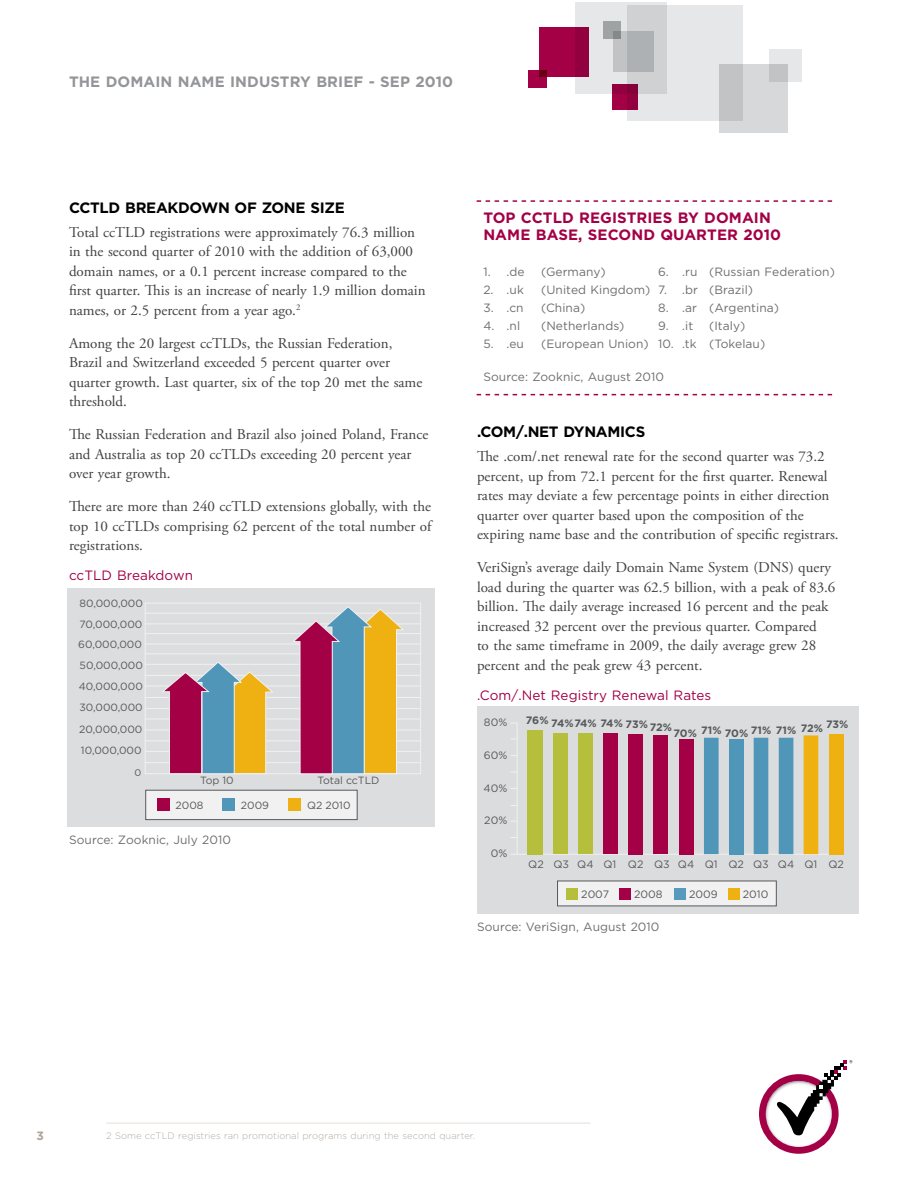
<style>
.page{position:relative;width:918px;height:1188px;background:#fff}
.page>*{position:absolute;margin:0;border:0;box-sizing:border-box;transform-origin:0 0}
.t1{font:15px/19.5px "Adobe Garamond Pro";color:#414042}
.t2{font:700 15px/16.5px "Gotham";letter-spacing:.005em;color:#a30046}
.t3{font:700 15px "Gotham";letter-spacing:-.02em;color:#000}
.t4{font:700 15px "Gotham";letter-spacing:.005em;color:#939598}
.t5{font:13.5px "Gotham";letter-spacing:.005em;color:#a30046}
.t6{font:12px "Gotham";letter-spacing:.005em;color:#6d6e71}
.t7{font:700 12px "Gotham";color:#aca39b}
.t8{font:10.65px "Gotham";color:#58595c}
.t9{font:700 10.65px "Gotham";letter-spacing:-.02em;color:#58595c}
.t10{font:10.65px "Gotham";color:#58595b}
.t11{font:10.5px "Gotham";color:#58595b}
.t12{font:9.6px "Gotham";color:#58595b}
.t13{font:300 9.3px "Gotham";letter-spacing:.005em;color:#b4aba3}
</style>
<div class="page">
<div style="left:628px;top:5px;width:115px;height:116px;background:#e6e7e8"></div>
<div style="left:769px;top:49px;width:33px;height:33px;background:#e6e7e8"></div>
<svg style="left:719px;top:64px;width:69px;height:69px;background:#ced0d1"></svg>
<div style="left:575px;top:2px;width:91px;height:91px;background:linear-gradient(to right,#ededee,#ccced0)"></div>
<div style="left:613px;top:31px;width:41px;height:41px;background:linear-gradient(to right,#c1c3c5,#a6aaac)"></div>
<div style="left:539px;top:27px;width:50px;height:50px;background:linear-gradient(to right,#a90048,#950040)"></div>
<svg style="left:612px;top:84px;width:26px;height:26px"></svg>
<svg style="left:603px;top:21px;width:18px;height:17px"></svg>
<div style="left:528px;top:70px;width:18px;height:18px;background:#a30046"></div>
<svg style="left:759px;top:1060px;width:94px;height:94px"></svg>
<div style="left:67px;top:588px;width:368px;height:239px;background:#dcddde"></div>
<hr style="left:145px;top:730px;width:275px;height:1px;background:#f1f1f2">
<hr style="left:145px;top:719px;width:275px;height:1px;background:#f1f1f2">
<hr style="left:145px;top:708px;width:275px;height:1px;background:#f1f1f2">
<hr style="left:145px;top:697px;width:275px;height:1px;background:#f1f1f2">
<hr style="left:145px;top:686px;width:275px;height:1px;background:#f1f1f2">
<hr style="left:145px;top:675px;width:275px;height:1px;background:#f1f1f2">
<hr style="left:145px;top:664px;width:275px;height:1px;background:#f1f1f2">
<hr style="left:145px;top:653px;width:275px;height:1px;background:#f1f1f2">
<hr style="left:145px;top:644px;width:275px;height:1px;background:#f1f1f2">
<hr style="left:145px;top:633px;width:275px;height:1px;background:#f1f1f2">
<hr style="left:145px;top:624px;width:275px;height:1px;background:#f1f1f2">
<hr style="left:145px;top:613px;width:275px;height:1px;background:#f1f1f2">
<hr style="left:145px;top:741px;width:275px;height:1px;background:#f1f1f2">
<hr style="left:145px;top:751px;width:275px;height:1px;background:#f1f1f2">
<hr style="left:145px;top:762px;width:275px;height:1px;background:#f1f1f2">
<div style="left:145px;top:790px;width:213px;height:30px;background:#f1f1f2;border:1px solid #58595b"></div>
<div style="left:157px;top:798px;width:13px;height:13px;background:#a30046"></div>
<div style="left:222px;top:798px;width:13px;height:13px;background:#5096b9"></div>
<div style="left:289px;top:798px;width:12px;height:13px;background:#eeb111"></div>
<div style="left:145px;top:603px;width:276px;height:171px;border:1px solid #f1f1f2"></div>
<svg style="left:291px;top:607px;width:114px;height:168px"></svg>
<svg style="left:161px;top:662px;width:113px;height:112px"></svg>
<svg style="left:477px;top:200px;width:356px;height:2px"></svg>
<svg style="left:477px;top:394px;width:356px;height:1px"></svg>
<div style="left:477px;top:706px;width:381px;height:207px;background:#dbdcdd"></div>
<div style="left:557px;top:881px;width:220px;height:25px;background:#f1f1f2"></div>
<div style="left:619px;top:888px;width:12px;height:12px;background:#a30046"></div>
<div style="left:675px;top:888px;width:11px;height:12px;background:#569bbd"></div>
<div style="left:728px;top:888px;width:12px;height:12px;background:#eeb111"></div>
<div style="left:567px;top:888px;width:11px;height:12px;background:#b6bf3b"></div>
<svg style="left:510px;top:723px;width:334px;height:132px"></svg>
<hr style="left:106px;top:1123px;width:485px;height:1px;background:#e8e3df">
<p class="t4" style="left:69px;top:73px;width:386px">THE DOMAIN NAME I NDUSTRY BRIEF - SEP 2010</p>
<p class="t3" style="left:69px;top:199px;width:78px">CCTLD BREA</p>
<p class="t3" style="left:168px;top:199px;width:116px">KDOWN OF ZONE</p>
<p class="t3" style="left:310px;top:199px;width:34px">SIZE</p>
<p class="t1" style="left:69px;top:223px;width:358px">Total ccTLD registrations were approximately 76.3 million in the second quarter of 2010 with the addition of 63,000 domain names, or a 0.1 percent increase compared to the first quarter. This is an increase of nearly 1.9 million domain names, or 2.5 percent from a year ago.<sup>2</sup></p>
<p class="t1" style="left:69px;top:334px;width:355px">Among the 20 largest ccTLDs, the Russian Federation, Brazil and Switzerland exceeded 5 percent quarter over quarter growth. Last quarter, six of the top 20 met the same threshold.</p>
<p class="t1" style="left:69px;top:425px;width:361px">The Russian Federation and Brazil also joined Poland, France and Australia as top 20 ccTLDs exceeding 20 percent year over year growth.</p>
<p class="t1" style="left:69px;top:497px;width:364px;text-align:justify">There are more than 240 ccTLD extensions globally, with the top 10 ccTLDs comprising 62 percent of the total number of registrations.</p>
<p class="t5" style="left:69px;top:568px;width:126px">ccTLD Breakdown</p>
<p class="t11" style="left:79px;top:597px;width:65px">80,000,000</p>
<p class="t11" style="left:79px;top:618px;width:64px">70,000,000</p>
<p class="t11" style="left:78px;top:638px;width:65px">60,000,000</p>
<p class="t11" style="left:80px;top:659px;width:65px">50,000,000</p>
<p class="t11" style="left:79px;top:680px;width:65px">40,000,000</p>
<p class="t11" style="left:80px;top:702px;width:65px">30,000,000</p>
<p class="t11" style="left:79px;top:724px;width:65px">20,000,000</p>
<p class="t11" style="left:81px;top:745px;width:62px">10,000,000</p>
<p class="t12" style="left:134px;top:767px;width:8px">0</p>
<p class="t11" style="left:200px;top:774px;width:35px">Top 10</p>
<p class="t11" style="left:318px;top:774px;width:63px">Total ccTLD</p>
<p class="t11" style="left:176px;top:799px;width:29px">2008</p>
<p class="t11" style="left:241px;top:799px;width:30px">2009</p>
<p class="t11" style="left:307px;top:799px;width:45px">Q2 2010</p>
<p class="t6" style="left:69px;top:833px;width:164px">Source: Zooknic, July 2010</p>
<p class="t2" style="left:483px;top:209px;width:299px">TOP CCTLD REGISTRIES BY DOMAIN<br>NAME BASE, SECOND QUARTER 2010</p>
<p class="t6" style="left:483px;top:265px;width:43px">1. .de</p>
<p class="t6" style="left:541px;top:265px;width:66px">(Germany)</p>
<p class="t6" style="left:658px;top:265px;width:178px">6. .ru (Russian Federation)</p>
<p class="t6" style="left:483px;top:283px;width:42px">2. .uk</p>
<p class="t6" style="left:541px;top:283px;width:127px">(United Kingdom) 7.</p>
<p class="t6" style="left:682px;top:283px;width:73px">.br (Brazil)</p>
<p class="t6" style="left:483px;top:301px;width:42px">3. .cn</p>
<p class="t6" style="left:541px;top:301px;width:46px">(China)</p>
<p class="t6" style="left:658px;top:301px;width:123px">8. .ar (Argentina)</p>
<p class="t6" style="left:483px;top:319px;width:38px">4. .nl</p>
<p class="t6" style="left:541px;top:319px;width:85px">(Netherlands)</p>
<p class="t6" style="left:658px;top:319px;width:37px">9. .it</p>
<p class="t6" style="left:709px;top:319px;width:38px">(Italy)</p>
<p class="t6" style="left:483px;top:337px;width:42px">5. .eu</p>
<p class="t6" style="left:541px;top:337px;width:226px">(European Union) 10. .tk (Tokelau)</p>
<p class="t6" style="left:483px;top:370px;width:182px">Source: Zooknic, August 2010</p>
<p class="t3" style="left:477px;top:423px;width:108px">.COM/.NET DYNAMI</p>
<p class="t3" style="left:625px;top:423px;width:21px">CS</p>
<p class="t1" style="left:477px;top:447px;width:363px">The .com/.net renewal rate for the second quarter was 73.2 percent, up from 72.1 percent for the first quarter. Renewal rates may deviate a few percentage points in either direction quarter over quarter based upon the composition of the expiring name base and the contribution of specific registrars.</p>
<p class="t1" style="left:477px;top:558px;width:360px">VeriSign’s average daily Domain Name System (DNS) query load during the quarter was 62.5 billion, with a peak of 83.6 billion. The daily average increased 16 percent and the peak increased 32 percent over the previous quarter. Compared<br>to the same timeframe in 2009, the daily average grew 28 percent and the peak grew 43 percent.</p>
<p class="t5" style="left:477px;top:687px;width:236px">.Com/.Net Registry Renewal Rates</p>
<p class="t8" style="left:484px;top:716px;width:25px">80%</p>
<p class="t9" style="left:526px;top:717px;width:99px">76% 74%74% 74%</p>
<p class="t9" style="left:626px;top:719px;width:24px">73%</p>
<p class="t9" style="left:826px;top:719px;width:24px">73%</p>
<p class="t9" style="left:650px;top:721px;width:24px">72%</p>
<p class="t9" style="left:801px;top:722px;width:24px">72%</p>
<p class="t9" style="left:701px;top:724px;width:22px">71%</p>
<p class="t9" style="left:751px;top:724px;width:47px">71% 71%</p>
<p class="t9" style="left:673px;top:727px;width:25px">70%</p>
<p class="t9" style="left:725px;top:727px;width:25px">70%</p>
<p class="t8" style="left:484px;top:749px;width:25px">60%</p>
<p class="t8" style="left:483px;top:783px;width:25px">40%</p>
<p class="t8" style="left:484px;top:815px;width:25px">20%</p>
<p class="t8" style="left:491px;top:847px;width:18px">0%</p>
<p class="t8" style="left:528px;top:858px;width:90px">Q2 Q3 Q4 Q1</p>
<p class="t8" style="left:628px;top:858px;width:17px">Q2</p>
<p class="t8" style="left:654px;top:858px;width:17px">Q3</p>
<p class="t8" style="left:678px;top:858px;width:18px">Q4</p>
<p class="t8" style="left:728px;top:858px;width:17px">Q2</p>
<p class="t8" style="left:778px;top:858px;width:18px">Q4</p>
<p class="t8" style="left:705px;top:858px;width:14px">Q1</p>
<p class="t8" style="left:753px;top:858px;width:17px">Q3</p>
<p class="t10" style="left:581px;top:888px;width:29px">2007</p>
<p class="t10" style="left:634px;top:888px;width:30px">2008</p>
<p class="t10" style="left:689px;top:888px;width:30px">2009</p>
<p class="t10" style="left:743px;top:888px;width:27px">2010</p>
<p class="t6" style="left:477px;top:920px;width:184px">Source: VeriSign, August 2010</p>
<p class="t8" style="left:804px;top:858px;width:14px">Q1</p>
<p class="t8" style="left:829px;top:858px;width:17px">Q2</p>
<p class="t7" style="left:36px;top:1129px;width:9px">3</p>
<p class="t13" style="left:106px;top:1131px;width:370px">2 Some ccTLD registries ran promotional programs during the second quarter.</p>
</div>
